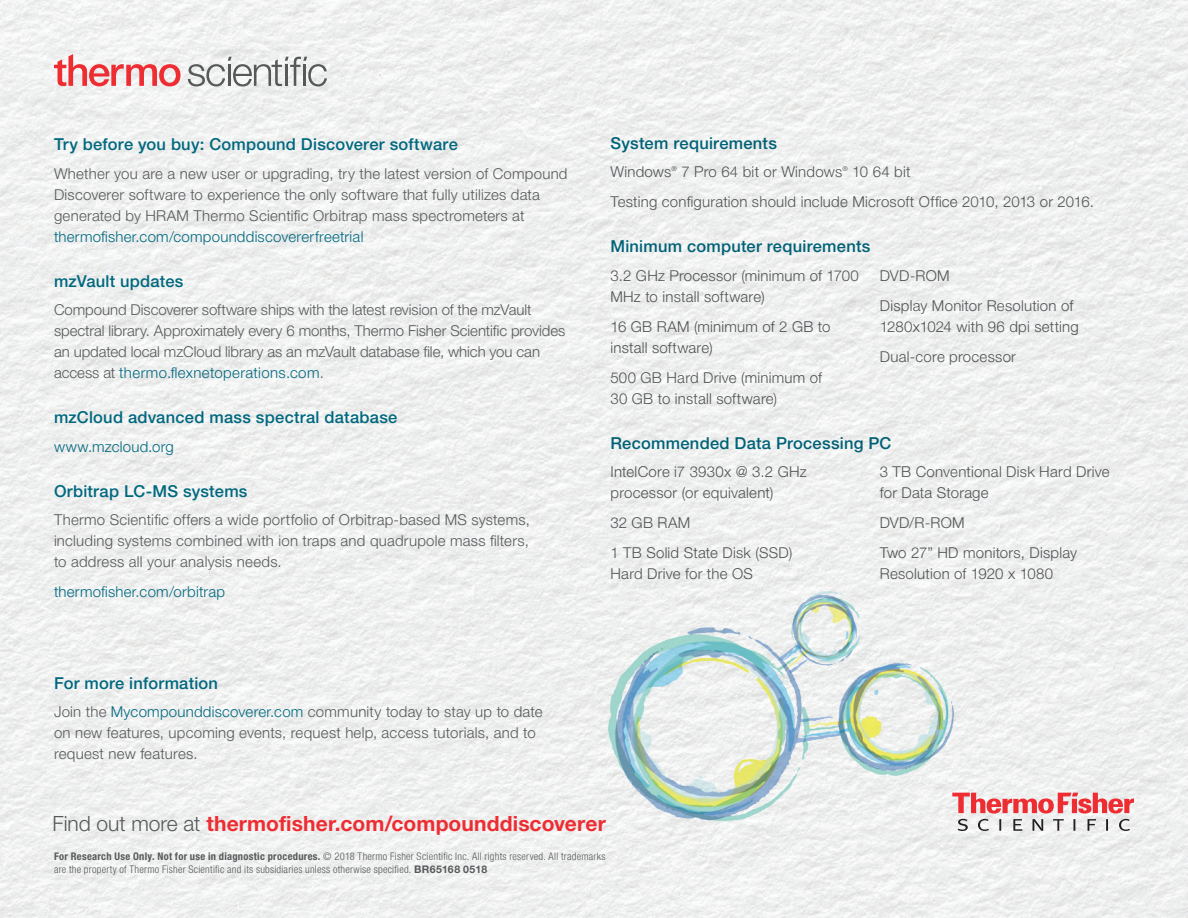
<style>
.page{position:relative;width:1188px;height:918px;background:#fff}
.page>*{position:absolute;margin:0;border:0;box-sizing:border-box;transform-origin:0 0}
.t1{font:700 21px "Helvetica Neue LTW1 G";letter-spacing:.005em;color:#ee2d33}
.t2{font:500 16.5px "Helvetica Neue LTW1 G";letter-spacing:.015em;color:#00687f}
.t3{font:300 15px/21px "Helvetica Neue LT Std";letter-spacing:.015em;color:#57585a}
.t4{font:300 15px/21px "Helvetica Neue LT Std";letter-spacing:-.005em;color:#57585a}
.t5{font:300 15px "Helvetica Neue LT Std";letter-spacing:.015em;color:#00687f}
.t6{font:300 condensed 10.5px/13.5px "Helvetica Neue LTW1 G";letter-spacing:.025em;color:#57585a}
.t7{font:300 6.75px "Helvetica Neue LT Std";color:#57585a}
.s1{color:#00687f}
.s2{font-weight:300;color:#57585a}
.s3{font-weight:700}
.s4{font-weight:700;font-stretch:normal}
</style>
<div class="page">
<img style="left:0;top:0;width:1188px;height:918px">
<img style="left:570px;top:535px;width:429px;height:333px">
<svg style="left:952px;top:793px;width:182px;height:38px"></svg>
<svg style="left:188px;top:57px;width:139px;height:29px"></svg>
<svg style="left:54px;top:54px;width:127px;height:32px"></svg>
<p class="t2" style="left:54px;top:134px;width:405px">Try before you buy: Compound Discoverer software</p>
<p class="t3" style="left:54px;top:162px;width:515px">Whether you are a new user or upgrading, try the latest version of Compound<br>Discoverer software to experience the only software that fully utilizes data generated by HRAM Thermo Scientific Orbitrap mass spectrometers at</p>
<p class="t5" style="left:54px;top:227px;width:311px">thermofisher.com/compounddiscovererfreetrial</p>
<p class="t2" style="left:54px;top:271px;width:131px">mzVault updates</p>
<p class="t4" style="left:54px;top:299px;width:513px">Compound Discoverer software ships with the latest revision of the mzVault spectral library. Approximately every 6 months, Thermo Fisher Scientific provides an updated local mzCloud library as an mzVault database file, which you can access at <span class="s1">thermo.flexnetoperations.com</span>.</p>
<p class="t2" style="left:54px;top:407px;width:345px">mzCloud advanced mass spectral database</p>
<p class="t5" style="left:54px;top:437px;width:121px">www.mzcloud.org</p>
<p class="t2" style="left:54px;top:481px;width:195px">Orbitrap LC-MS systems</p>
<p class="t3" style="left:54px;top:509px;width:477px;text-align:justify">Thermo Scientific offers a wide portfolio of Orbitrap-based MS systems, including systems combined with ion traps and quadrupole mass filters, to address all your analysis needs.</p>
<p class="t5" style="left:54px;top:582px;width:173px">thermofisher.com/orbitrap</p>
<p class="t2" style="left:54px;top:673px;width:166px">For more information</p>
<p class="t3" style="left:54px;top:701px;width:490px">Join the <span class="s1">Mycompounddiscoverer.com</span> community today to stay up to date on new features, upcoming events, request help, access tutorials, and to request new features.</p>
<p class="t2" style="left:610px;top:133px;width:168px">System requirements</p>
<p class="t3" style="left:610px;top:161px;width:62px">Windows</p>
<p class="t7" style="left:672px;top:164px;width:7px">®</p>
<p class="t3" style="left:681px;top:161px;width:162px">7 Pro 64 bit or Windows</p>
<p class="t7" style="left:842px;top:164px;width:7px">®</p>
<p class="t3" style="left:610px;top:156px;width:485px;line-height:30px;text-indent:242px">10 64 bit<br>Testing configuration should include Microsoft Office 2010, 2013 or 2016.</p>
<p class="t2" style="left:610px;top:236px;width:261px">Minimum computer requirements</p>
<p class="t3" style="left:610px;top:264px;width:250px">3.2 GHz Processor (minimum of 1700<br>MHz to install software)</p>
<p class="t3" style="left:610px;top:315px;width:222px">16 GB RAM (minimum of 2 GB to install software)</p>
<p class="t3" style="left:610px;top:366px;width:213px">500 GB Hard Drive (minimum of<br>30 GB to install software)</p>
<p class="t3" style="left:880px;top:260px;width:195px;line-height:30px">DVD-ROM<br>Display Monitor Resolution of</p>
<p class="t3" style="left:880px;top:311px;width:200px;line-height:30px">1280x1024 with 96 dpi setting<br>Dual-core processor</p>
<p class="t2" style="left:610px;top:433px;width:283px">Recommended Data Processing PC</p>
<p class="t3" style="left:610px;top:461px;width:198px">IntelCore i7 3930x @ 3.2 GHz processor (or equivalent)</p>
<p class="t3" style="left:610px;top:507px;width:183px;line-height:30px">32 GB RAM<br>1 TB Solid State Disk (SSD)</p>
<p class="t3" style="left:610px;top:563px;width:144px">Hard Drive for the OS</p>
<p class="t3" style="left:880px;top:461px;width:231px">3 TB Conventional Disk Hard Drive for Data Storage</p>
<p class="t3" style="left:880px;top:507px;width:199px;line-height:30px">DVD/R-ROM<br>Two 27” HD monitors, Display</p>
<p class="t3" style="left:880px;top:563px;width:175px">Resolution of 1920 x 1080</p>
<h1 class="t1" style="left:52px;top:811px;width:555px"><span class="s2">Find out more at</span> thermofisher.com/compounddiscoverer</h1>
<p class="t6" style="left:54px;top:849px;width:553px"><span class="s3">For Research Use Only. Not for use in diagnostic procedures.</span> © 2018 Thermo Fisher Scientific Inc. All rights reserved. All trademarks are the property of Thermo Fisher Scientific and its subsidiaries unless otherwise specified. <span class="s4">BR65168 0518</span></p>
</div>
